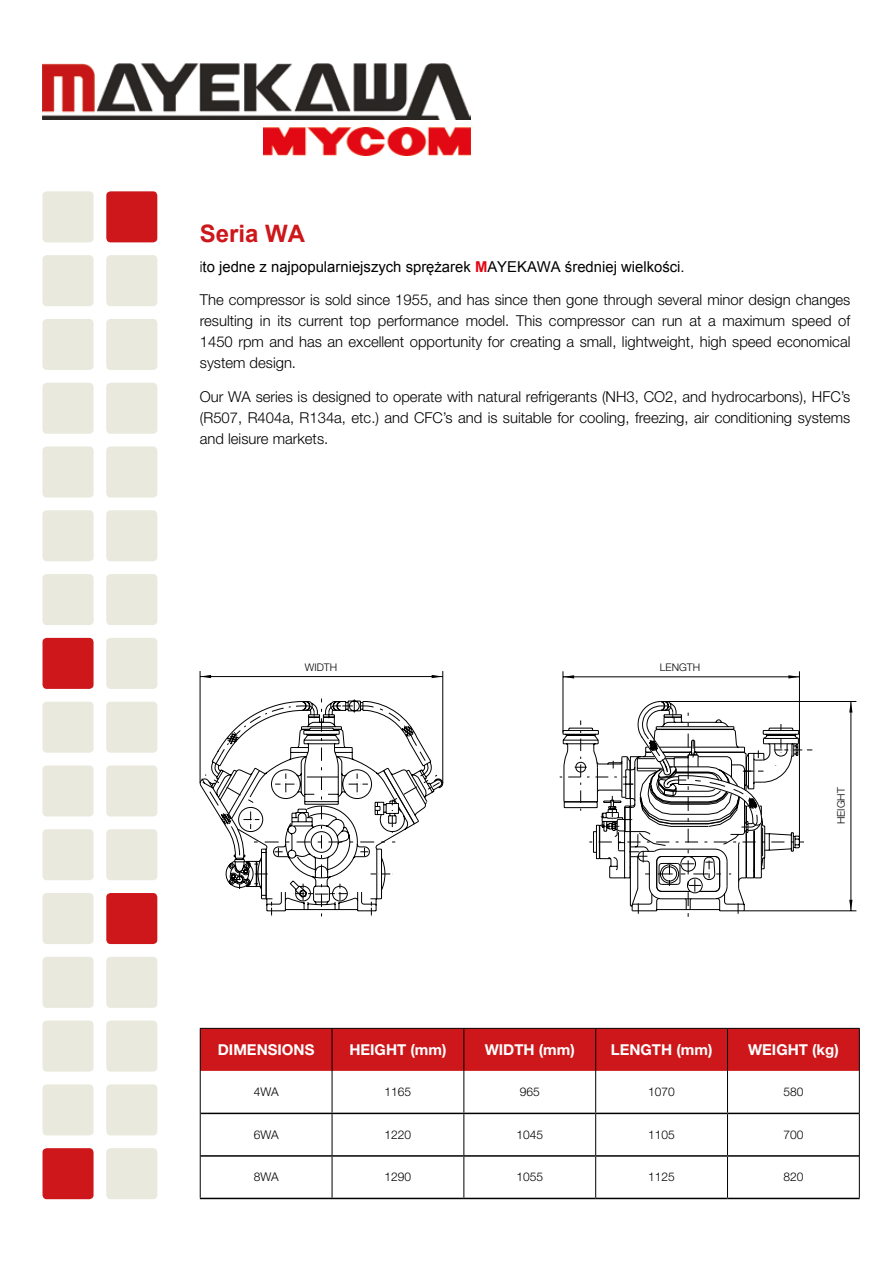
<style>
.page{position:relative;width:893px;height:1263px;background:#fff}
.page>*{position:absolute;margin:0;border:0;box-sizing:border-box;transform-origin:0 0}
.t1{font:700 24px "Arial";color:#cd171a}
.t2{font:300 15px/21px "Helvetica Neue LT Std";color:#000;text-align:justify}
.t3{font:15px "Arial";color:#000}
.t4{font:700 15px "Helvetica Neue LT Std";color:#fff}
.t5{font:300 12px "Helvetica Neue LT Std";color:#000}
.t6{font:300 10.5px "Helvetica Neue LT Std";color:#000}
.s1{font-family:"Helvetica Neue LT Std";font-weight:300}
.s2{font-weight:700;color:#e30613}
</style>
<div class="page">
<div style="left:43px;top:191px;width:51px;height:51px;background:#eae9dd;border-radius:4px"></div>
<div style="left:43px;top:255px;width:51px;height:51px;background:#eae9dd;border-radius:4px"></div>
<div style="left:43px;top:319px;width:51px;height:51px;background:#eae9dd;border-radius:4px"></div>
<div style="left:43px;top:383px;width:51px;height:51px;background:#eae9dd;border-radius:4px"></div>
<div style="left:43px;top:446px;width:51px;height:51px;background:#eae9dd;border-radius:4px"></div>
<div style="left:43px;top:510px;width:51px;height:51px;background:#eae9dd;border-radius:4px"></div>
<div style="left:43px;top:574px;width:51px;height:51px;background:#eae9dd;border-radius:4px"></div>
<div style="left:43px;top:638px;width:51px;height:51px;background:#cd171a;border-radius:4px"></div>
<div style="left:43px;top:702px;width:51px;height:51px;background:#eae9dd;border-radius:4px"></div>
<div style="left:43px;top:765px;width:51px;height:51px;background:#eae9dd;border-radius:4px"></div>
<div style="left:43px;top:829px;width:51px;height:51px;background:#eae9dd;border-radius:4px"></div>
<div style="left:43px;top:893px;width:51px;height:51px;background:#eae9dd;border-radius:4px"></div>
<div style="left:43px;top:957px;width:51px;height:51px;background:#eae9dd;border-radius:4px"></div>
<div style="left:43px;top:1020px;width:51px;height:51px;background:#eae9dd;border-radius:4px"></div>
<div style="left:43px;top:1084px;width:51px;height:51px;background:#eae9dd;border-radius:4px"></div>
<div style="left:43px;top:1148px;width:51px;height:51px;background:#cd171a;border-radius:4px"></div>
<div style="left:106px;top:191px;width:51px;height:51px;background:#cd171a;border-radius:4px"></div>
<div style="left:106px;top:255px;width:51px;height:51px;background:#eae9dd;border-radius:4px"></div>
<div style="left:106px;top:319px;width:51px;height:51px;background:#eae9dd;border-radius:4px"></div>
<div style="left:106px;top:383px;width:51px;height:51px;background:#eae9dd;border-radius:4px"></div>
<div style="left:106px;top:446px;width:51px;height:51px;background:#eae9dd;border-radius:4px"></div>
<div style="left:106px;top:510px;width:51px;height:51px;background:#eae9dd;border-radius:4px"></div>
<div style="left:106px;top:574px;width:51px;height:51px;background:#eae9dd;border-radius:4px"></div>
<div style="left:106px;top:638px;width:51px;height:51px;background:#eae9dd;border-radius:4px"></div>
<div style="left:106px;top:702px;width:51px;height:51px;background:#eae9dd;border-radius:4px"></div>
<div style="left:106px;top:765px;width:51px;height:51px;background:#eae9dd;border-radius:4px"></div>
<div style="left:106px;top:829px;width:51px;height:51px;background:#eae9dd;border-radius:4px"></div>
<div style="left:106px;top:893px;width:51px;height:51px;background:#cd171a;border-radius:4px"></div>
<div style="left:106px;top:957px;width:51px;height:51px;background:#eae9dd;border-radius:4px"></div>
<div style="left:106px;top:1020px;width:51px;height:51px;background:#eae9dd;border-radius:4px"></div>
<div style="left:106px;top:1084px;width:51px;height:51px;background:#eae9dd;border-radius:4px"></div>
<div style="left:106px;top:1148px;width:51px;height:51px;background:#eae9dd;border-radius:4px"></div>
<img style="left:43px;top:64px;width:427px;height:55px">
<img style="left:264px;top:128px;width:206px;height:27px">
<svg style="left:562px;top:701px;width:250px;height:216px"></svg>
<svg style="left:441px;top:728px;width:358px;height:171px"></svg>
<svg style="left:201px;top:698px;width:240px;height:218px"></svg>
<svg style="left:432px;top:675px;width:10px;height:3px"></svg>
<svg style="left:201px;top:675px;width:10px;height:3px"></svg>
<hr style="left:442px;top:671px;width:1px;height:112px;background:#000">
<hr style="left:200px;top:671px;width:1px;height:112px;background:#000">
<hr style="left:200px;top:676px;width:243px;height:1px;background:#000">
<svg style="left:564px;top:675px;width:10px;height:3px"></svg>
<svg style="left:788px;top:675px;width:11px;height:3px"></svg>
<hr style="left:563px;top:671px;width:1px;height:61px;background:#000">
<hr style="left:799px;top:671px;width:1px;height:166px;background:#000">
<hr style="left:563px;top:676px;width:236px;height:1px;background:#000">
<svg style="left:849px;top:900px;width:2px;height:10px"></svg>
<svg style="left:849px;top:702px;width:2px;height:10px"></svg>
<hr style="left:744px;top:910px;width:112px;height:1px;background:#000">
<hr style="left:664px;top:701px;width:192px;height:1px;background:#000">
<hr style="left:851px;top:701px;width:1px;height:210px;background:#000">
<div style="left:201px;top:1029px;width:658px;height:42px;background:#cd171a"></div>
<hr style="left:200px;top:1028px;width:132px;height:1px;background:#000">
<hr style="left:200px;top:1029px;width:1px;height:42px;background:#000">
<hr style="left:332px;top:1028px;width:132px;height:1px;background:#000">
<hr style="left:332px;top:1029px;width:1px;height:42px;background:#000">
<hr style="left:464px;top:1028px;width:132px;height:1px;background:#000">
<hr style="left:463px;top:1029px;width:1px;height:42px;background:#000">
<hr style="left:596px;top:1028px;width:131px;height:1px;background:#000">
<hr style="left:595px;top:1029px;width:1px;height:42px;background:#000">
<hr style="left:727px;top:1028px;width:133px;height:1px;background:#000">
<hr style="left:727px;top:1029px;width:1px;height:42px;background:#000">
<hr style="left:859px;top:1029px;width:1px;height:42px;background:#000">
<hr style="left:200px;top:1071px;width:1px;height:42px;background:#000">
<hr style="left:332px;top:1071px;width:1px;height:42px;background:#000">
<hr style="left:463px;top:1071px;width:1px;height:42px;background:#000">
<hr style="left:595px;top:1071px;width:1px;height:42px;background:#000">
<hr style="left:727px;top:1071px;width:1px;height:42px;background:#000">
<hr style="left:859px;top:1071px;width:1px;height:42px;background:#000">
<hr style="left:200px;top:1113px;width:1px;height:43px;background:#000">
<hr style="left:332px;top:1114px;width:1px;height:41px;background:#000">
<hr style="left:463px;top:1114px;width:1px;height:41px;background:#000">
<hr style="left:595px;top:1114px;width:1px;height:41px;background:#000">
<hr style="left:727px;top:1114px;width:1px;height:41px;background:#000">
<hr style="left:859px;top:1113px;width:1px;height:43px;background:#000">
<hr style="left:200px;top:1156px;width:1px;height:42px;background:#000">
<hr style="left:332px;top:1157px;width:1px;height:41px;background:#000">
<hr style="left:463px;top:1157px;width:1px;height:41px;background:#000">
<hr style="left:595px;top:1157px;width:1px;height:41px;background:#000">
<hr style="left:727px;top:1157px;width:1px;height:41px;background:#000">
<hr style="left:859px;top:1156px;width:1px;height:42px;background:#000">
<hr style="left:201px;top:1113px;width:131px;height:1px;background:#000">
<hr style="left:332px;top:1113px;width:132px;height:1px;background:#000">
<hr style="left:464px;top:1113px;width:132px;height:1px;background:#000">
<hr style="left:596px;top:1113px;width:131px;height:1px;background:#000">
<hr style="left:727px;top:1113px;width:132px;height:1px;background:#000">
<hr style="left:201px;top:1155px;width:131px;height:2px;background:#000">
<hr style="left:332px;top:1155px;width:132px;height:2px;background:#000">
<hr style="left:464px;top:1155px;width:132px;height:2px;background:#000">
<hr style="left:596px;top:1155px;width:131px;height:2px;background:#000">
<hr style="left:727px;top:1155px;width:132px;height:2px;background:#000">
<hr style="left:200px;top:1198px;width:132px;height:1px;background:#000">
<hr style="left:332px;top:1198px;width:132px;height:1px;background:#000">
<hr style="left:464px;top:1198px;width:132px;height:1px;background:#000">
<hr style="left:596px;top:1198px;width:131px;height:1px;background:#000">
<hr style="left:727px;top:1198px;width:133px;height:1px;background:#000">
<h1 class="t1" style="left:200px;top:218px;width:107px">Seria WA</h1>
<p class="t3" style="left:200px;top:256px;width:486px"><span class="s1">i</span>to jedne z najpopularniejszych sprężarek <span class="s2">M</span>AYEKAWA średniej wielkości.</p>
<p class="t2" style="left:200px;top:289px;width:652px">The compressor is sold since 1955, and has since then gone through several minor design changes resulting in its current top performance model. This compressor can run at a maximum speed of 1450 rpm and has an excellent opportunity for creating a small, lightweight, high speed economical system design.</p>
<p class="t2" style="left:200px;top:386px;width:652px">Our WA series is designed to operate with natural refrigerants (NH3, CO2, and hydrocarbons), HFC’s (R507, R404a, R134a, etc.) and CFC’s and is suitable for cooling, freezing, air conditioning systems and leisure markets.</p>
<p class="t6" style="left:305px;top:661px;width:34px">WIDTH</p>
<p class="t6" style="left:660px;top:661px;width:14px">LENGT</p>
<p class="t6" style="left:693px;top:661px;width:9px">H</p>
<p class="t6" style="left:835px;top:824px;width:38px;rotate:-90deg">HEIGHT</p>
<p class="t4" style="left:218px;top:1040px;width:98px">DIMENSIONS</p>
<p class="t4" style="left:349px;top:1040px;width:99px">HEIGHT (mm)</p>
<p class="t4" style="left:485px;top:1040px;width:92px">WIDTH (mm)</p>
<p class="t4" style="left:611px;top:1040px;width:103px">LENGTH (mm)</p>
<p class="t4" style="left:748px;top:1040px;width:92px">WEIGHT (kg)</p>
<p class="t5" style="left:254px;top:1085px;width:26px">4WA</p>
<p class="t5" style="left:385px;top:1085px;width:28px">1165</p>
<p class="t5" style="left:520px;top:1085px;width:22px">965</p>
<p class="t5" style="left:648px;top:1085px;width:28px">1070</p>
<p class="t5" style="left:783px;top:1085px;width:22px">580</p>
<p class="t5" style="left:254px;top:1127px;width:26px">6WA</p>
<p class="t5" style="left:385px;top:1127px;width:28px">1220</p>
<p class="t5" style="left:516px;top:1127px;width:28px">1045</p>
<p class="t5" style="left:648px;top:1127px;width:28px">1105</p>
<p class="t5" style="left:783px;top:1127px;width:22px">700</p>
<p class="t5" style="left:254px;top:1170px;width:26px">8WA</p>
<p class="t5" style="left:385px;top:1170px;width:28px">1290</p>
<p class="t5" style="left:516px;top:1170px;width:28px">1055</p>
<p class="t5" style="left:648px;top:1170px;width:28px">1125</p>
<p class="t5" style="left:783px;top:1170px;width:22px">820</p>
</div>
